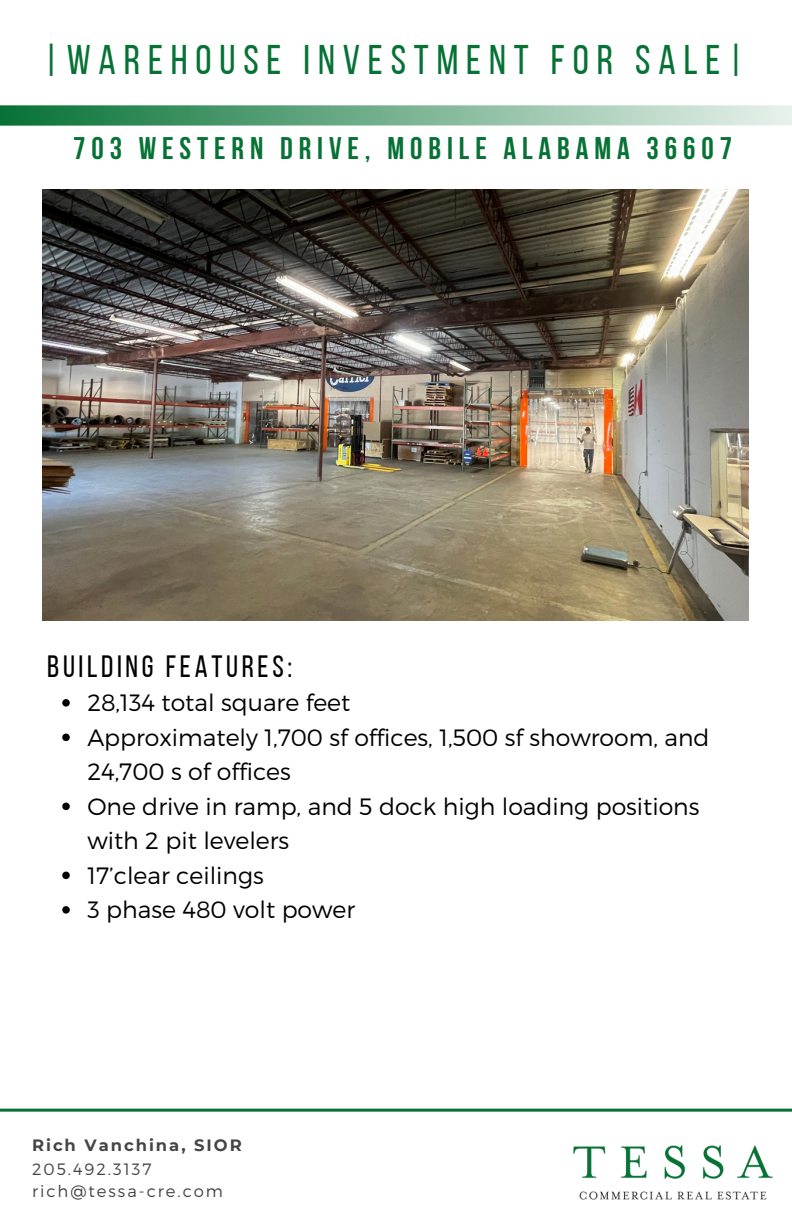
<style>
.page{position:relative;width:792px;height:1224px;background:#fff}
.page>*{position:absolute;margin:0;border:0;box-sizing:border-box;transform-origin:0 0}
.t1{font:41.4px "Bebas Neue";letter-spacing:.19em;color:#077235}
.t2{font:700 31.2px "Bebas Neue";letter-spacing:.19em;color:#077235}
.t3{font:30.8px "Bebas Neue";letter-spacing:.12em;color:#000}
.t4{font:300 23.6px/34.4px "Montserrat";color:#000}
.t5{font:300 16.4px "Montserrat";letter-spacing:.12em;color:#454545}
.t6{font:700 16.4px "Montserrat";letter-spacing:.12em;color:#454545}
</style>
<div class="page">
<svg style="left:0;top:105px;width:792px;height:21px;background:#7cb494"></svg>
<hr style="left:0;top:1109px;width:792px;height:3px;background:#077235">
<img style="left:573px;top:1145px;width:200px;height:55px">
<img style="left:42px;top:190px;width:707px;height:430px">
<svg style="left:62px;top:699px;width:8px;height:8px"></svg>
<svg style="left:62px;top:734px;width:8px;height:7px"></svg>
<svg style="left:62px;top:803px;width:8px;height:7px"></svg>
<svg style="left:62px;top:872px;width:8px;height:7px"></svg>
<svg style="left:62px;top:906px;width:8px;height:8px"></svg>
<p class="t1" style="left:43px;top:43px;width:702px">|WAREHOUSE INVESTMENT FOR SALE|</p>
<p class="t2" style="left:73px;top:136px;width:660px">703 WESTERN DRIVE, MOBILE ALABAMA 36607</p>
<p class="t3" style="left:47px;top:654px;width:246px">BUILDING FEATURES:</p>
<p class="t4" style="left:87px;top:684px;width:264px">28,134 total square feet</p>
<p class="t4" style="left:87px;top:719px;width:624px">Approximately 1,700 sf offices, 1,500 sf showroom, and<br>24,700 s of offices</p>
<p class="t4" style="left:87px;top:788px;width:614px">One drive in ramp, and 5 dock high loading positions with 2 pit levelers</p>
<p class="t4" style="left:87px;top:857px;width:178px">17’clear ceilings</p>
<p class="t4" style="left:87px;top:891px;width:269px">3 phase 480 volt power</p>
<h2 class="t6" style="left:32px;top:1136px;width:211px">Rich Vanchina, SIOR</h2>
<p class="t5" style="left:32px;top:1158px;width:121px">205.492.3137</p>
<h3 class="t5" style="left:32px;top:1180px;width:193px">rich@tessa-cre.com</h3>
</div>
